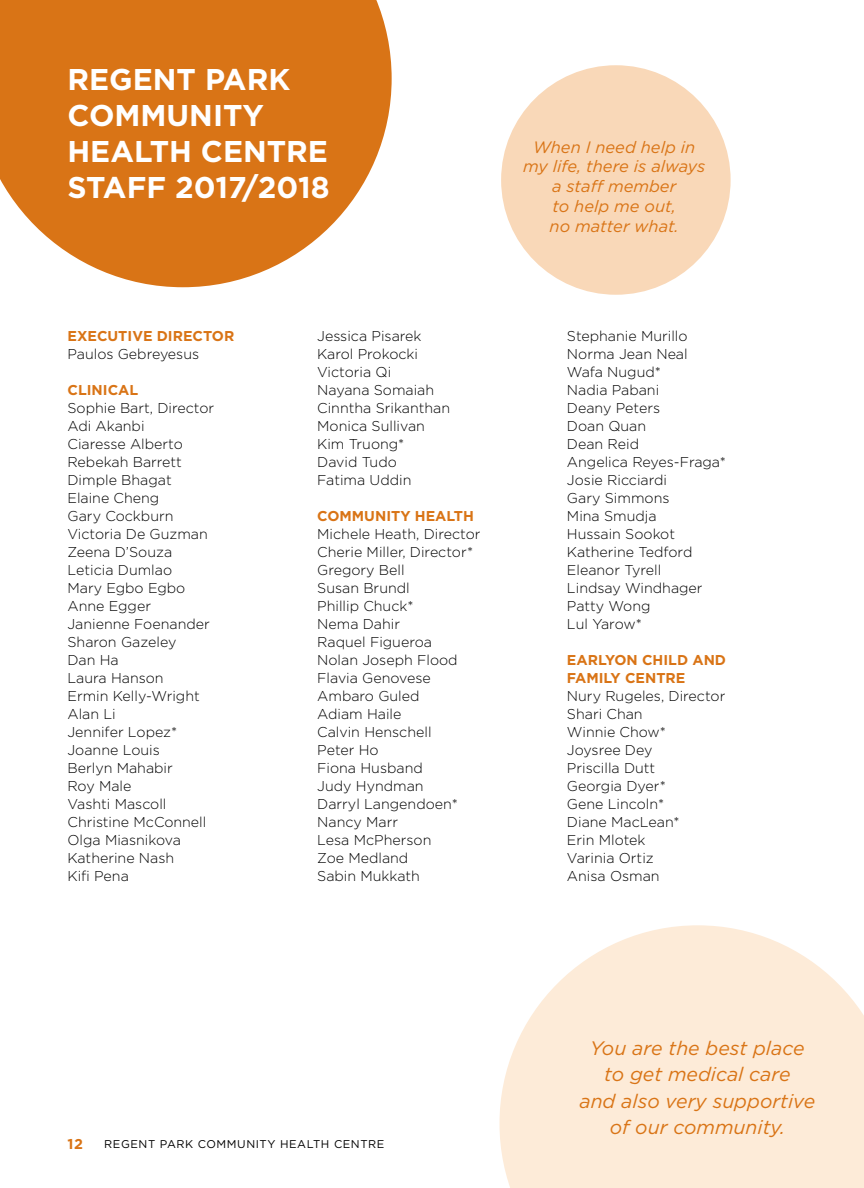
<style>
.page{position:relative;width:864px;height:1188px;background:#fff}
.page>*{position:absolute;margin:0;border:0;box-sizing:border-box;transform-origin:0 0}
.t1{font:700 30px/36px "Gotham";color:#fff}
.t2{font:italic 19.5px/26.4px "Gotham";color:#d97416;text-align:center}
.t3{font:italic 16.5px/19.8px "Gotham";color:#d97416;text-align:center}
.t4{font:300 14.25px/18px "Gotham";color:#000}
.t5{font:700 14.25px/18px "Gotham";color:#d97416}
.t6{font:11.25px "Gotham";letter-spacing:.05em;color:#000}
</style>
<div class="page">
<svg style="left:500px;top:925px;width:364px;height:263px;fill:#fdebd8"></svg>
<svg style="left:0;top:0;width:392px;height:287px;fill:#d97416"></svg>
<div style="left:501px;top:65px;width:230px;height:230px;background:#f9d8b8;border-radius:50%"></div>
<h1 class="t1" style="left:68px;top:61px;width:264px">REGENT PARK<br>COMMUNITY<br>HEALTH CENTRE<br>STAFF 2017/2018</h1>
<p class="t5" style="left:68px;top:327px;width:168px">EXECUTIVE DIRECTOR</p>
<p class="t4" style="left:68px;top:345px;width:133px">Paulos Gebreyesus</p>
<p class="t5" style="left:68px;top:381px;width:72px">CLINICAL</p>
<p class="t4" style="left:68px;top:399px;width:148px">Sophie Bart, Director<br>Adi Akanbi<br>Ciaresse Alberto<br>Rebekah Barrett<br>Dimple Bhagat<br>Elaine Cheng<br>Gary Cockburn<br>Victoria De Guzman<br>Zeena D’Souza<br>Leticia Dumlao<br>Mary Egbo Egbo<br>Anne Egger<br>Janienne Foenander<br>Sharon Gazeley<br>Dan Ha<br>Laura Hanson<br>Ermin Kelly-Wright<br>Alan Li<br>Jennifer Lopez*<br>Joanne Louis<br>Berlyn Mahabir<br>Roy Male<br>Vashti Mascoll<br>Christine McConnell<br>Olga Miasnikova<br>Katherine Nash<br>Kifi Pena</p>
<p class="t4" style="left:317px;top:327px;width:134px">Jessica Pisarek<br>Karol Prokocki<br>Victoria Qi<br>Nayana Somaiah<br>Cinntha Srikanthan<br>Monica Sullivan<br>Kim Truong*<br>David Tudo<br>Fatima Uddin</p>
<p class="t5" style="left:317px;top:507px;width:158px">COMMUNITY HEALTH</p>
<p class="t4" style="left:317px;top:525px;width:165px">Michele Heath, Director<br>Cherie Miller, Director*<br>Gregory Bell<br>Susan Brundl<br>Phillip Chuck*<br>Nema Dahir<br>Raquel Figueroa<br>Nolan Joseph Flood<br>Flavia Genovese<br>Ambaro Guled<br>Adiam Haile<br>Calvin Henschell<br>Peter Ho<br>Fiona Husband<br>Judy Hyndman<br>Darryl Langendoen*<br>Nancy Marr<br>Lesa McPherson<br>Zoe Medland<br>Sabin Mukkath</p>
<p class="t3" style="left:523px;top:136px;width:184px">When I need help in my life, there is always a staff member<br>to help me out,<br>no matter what.</p>
<p class="t4" style="left:567px;top:327px;width:161px">Stephanie Murillo<br>Norma Jean Neal<br>Wafa Nugud*<br>Nadia Pabani<br>Deany Peters<br>Doan Quan<br>Dean Reid<br>Angelica Reyes-Fraga*<br>Josie Ricciardi<br>Gary Simmons<br>Mina Smudja<br>Hussain Sookot<br>Katherine Tedford<br>Eleanor Tyrell<br>Lindsay Windhager<br>Patty Wong<br>Lul Yarow*</p>
<p class="t5" style="left:567px;top:651px;width:161px">EARLYON CHILD AND<br>FAMILY CENTRE</p>
<p class="t4" style="left:567px;top:687px;width:160px">Nury Rugeles, Director<br>Shari Chan<br>Winnie Chow*<br>Joysree Dey<br>Priscilla Dutt<br>Georgia Dyer*<br>Gene Lincoln*<br>Diane MacLean*<br>Erin Mlotek<br>Varinia Ortiz<br>Anisa Osman</p>
<p class="t5" style="left:68px;top:1135px;width:17px">12</p>
<p class="t6" style="left:104px;top:1136px;width:282px">REGENT PARK COMMUNITY HEALTH CENTRE</p>
<h2 class="t2" style="left:579px;top:1034px;width:237px">You are the best place to get medical care<br>and also very supportive of our community.</h2>
</div>
